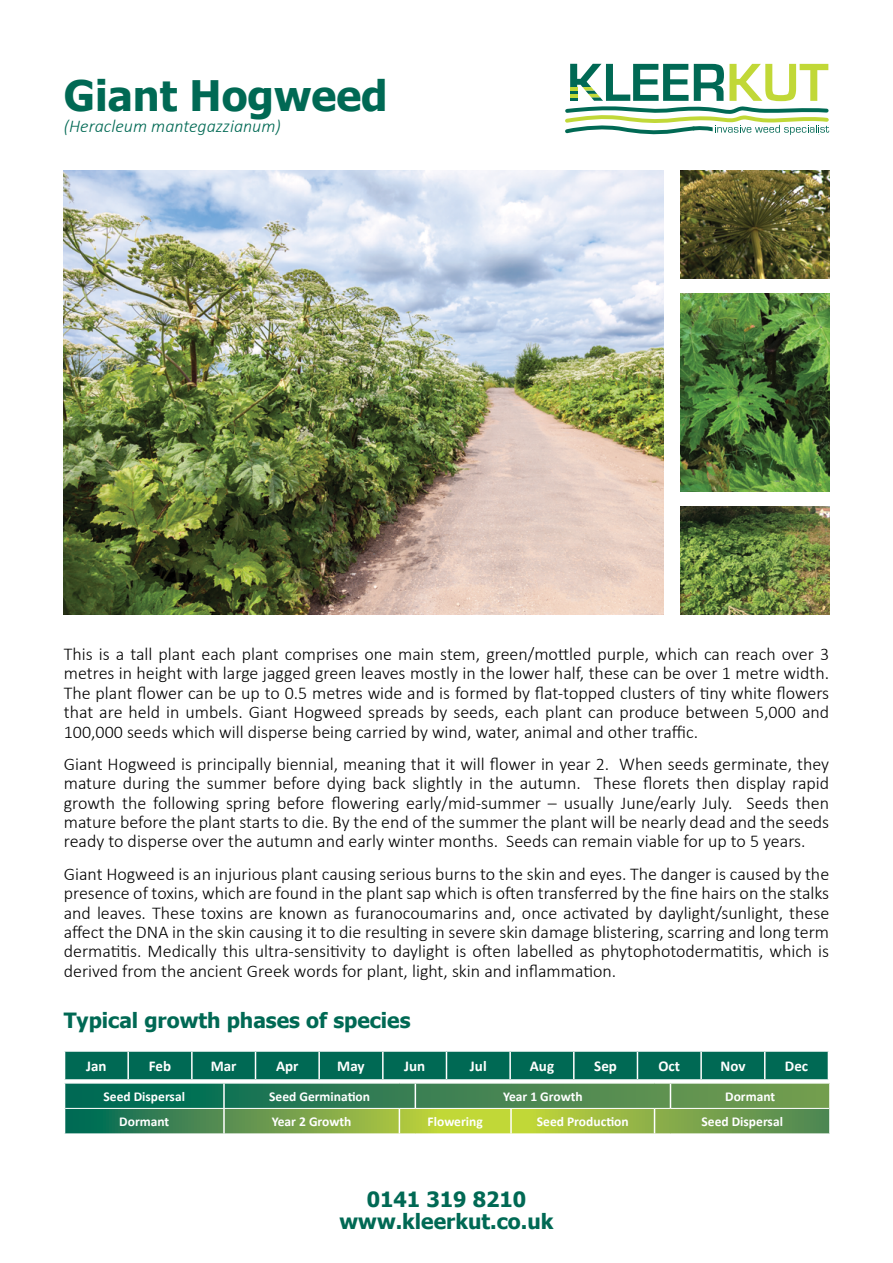
<style>
.page{position:relative;width:893px;height:1263px;background:#fff}
.page>*{position:absolute;margin:0;border:0;box-sizing:border-box;transform-origin:0 0}
.t1{font:700 42px "Tahoma";color:#006954}
.Heading_2{font:700 21px "Tahoma";color:#006954}
.t2{font:300 18px/19.5px "Calibri";color:#000;text-align:justify}
.Latin{font:italic 300 18px "Calibri";color:#006954}
.t3{font:700 15px "Calibri";color:#fff}
.t4{font:700 13.5px "Calibri";color:#fff}
</style>
<div class="page">
<img style="left:64px;top:170px;width:599px;height:444px">
<img style="left:680px;top:506px;width:149px;height:108px">
<img style="left:680px;top:293px;width:149px;height:199px">
<img style="left:680px;top:170px;width:149px;height:108px">
<svg style="left:64px;top:1051px;width:766px;height:83px;background:#4c9060"></svg>
<hr style="left:670px;top:1133px;width:161px;height:1px;background:#fff">
<svg style="left:565px;top:64px;width:265px;height:71px"></svg>
<p class="t1" style="left:64px;top:66px;width:325px">Giant Hogweed</p>
<p class="Latin" style="left:64px;top:115px;width:219px">(Heracleum mantegazzianum)</p>
<p class="t2" style="left:64px;top:644px;width:767px">This is a tall plant each plant comprises one main stem, green/mottled purple, which can reach over 3 metres in height with large jagged green leaves mostly in the lower half, these can be over 1 metre width.<br>The plant flower can be up to 0.5 metres wide and is formed by flat-topped clusters of tiny white flowers that are held in umbels. Giant Hogweed spreads by seeds, each plant can produce between 5,000 and 100,000 seeds which will disperse being carried by wind, water, animal and other traffic.</p>
<p class="t2" style="left:64px;top:754px;width:767px">Giant Hogweed is principally biennial, meaning that it will flower in year 2. When seeds germinate, they mature during the summer before dying back slightly in the autumn. These florets then display rapid growth the following spring before flowering early/mid-summer – usually June/early July. Seeds then mature before the plant starts to die. By the end of the summer the plant will be nearly dead and the seeds ready to disperse over the autumn and early winter months. Seeds can remain viable for up to 5 years.</p>
<p class="t2" style="left:64px;top:864px;width:767px">Giant Hogweed is an injurious plant causing serious burns to the skin and eyes. The danger is caused by the presence of toxins, which are found in the plant sap which is often transferred by the fine hairs on the stalks and leaves. These toxins are known as furanocoumarins and, once activated by daylight/sunlight, these affect the DNA in the skin causing it to die resulting in severe skin damage blistering, scarring and long term dermatitis. Medically this ultra-sensitivity to daylight is often labelled as phytophotodermatitis, which is derived from the ancient Greek words for plant, light, skin and inflammation.</p>
<p class="Heading_2" style="left:64px;top:1005px;width:348px">Typical growth phases of species</p>
<p class="t3" style="left:86px;top:1056px;width:22px">Jan</p>
<p class="t3" style="left:149px;top:1056px;width:24px">Feb</p>
<p class="t3" style="left:211px;top:1056px;width:27px">Mar</p>
<p class="t3" style="left:276px;top:1056px;width:24px">Apr</p>
<p class="t3" style="left:337px;top:1056px;width:29px">May</p>
<p class="t3" style="left:404px;top:1056px;width:23px">Jun</p>
<p class="t3" style="left:470px;top:1056px;width:18px">Jul</p>
<p class="t3" style="left:530px;top:1056px;width:26px">Aug</p>
<p class="t3" style="left:594px;top:1056px;width:24px">Sep</p>
<p class="t3" style="left:658px;top:1056px;width:23px">Oct</p>
<p class="t3" style="left:720px;top:1056px;width:27px">Nov</p>
<p class="t3" style="left:785px;top:1056px;width:25px">Dec</p>
<p class="t4" style="left:103px;top:1088px;width:83px">Seed Dispersal</p>
<p class="t4" style="left:269px;top:1088px;width:102px">Seed Germination</p>
<p class="t4" style="left:503px;top:1088px;width:81px">Year 1 Growth</p>
<p class="t4" style="left:725px;top:1088px;width:52px">Dormant</p>
<p class="t4" style="left:119px;top:1113px;width:52px">Dormant</p>
<p class="t4" style="left:272px;top:1113px;width:81px">Year 2 Growth</p>
<p class="t4" style="left:428px;top:1113px;width:57px">Flowering</p>
<p class="t4" style="left:537px;top:1113px;width:93px">Seed Production</p>
<p class="t4" style="left:701px;top:1113px;width:83px">Seed Dispersal</p>
<p class="Heading_2" style="left:367px;top:1184px;width:161px">0141 319 8210</p>
<p class="Heading_2" style="left:340px;top:1207px;width:215px">www.kleerkut.co.uk</p>
</div>
